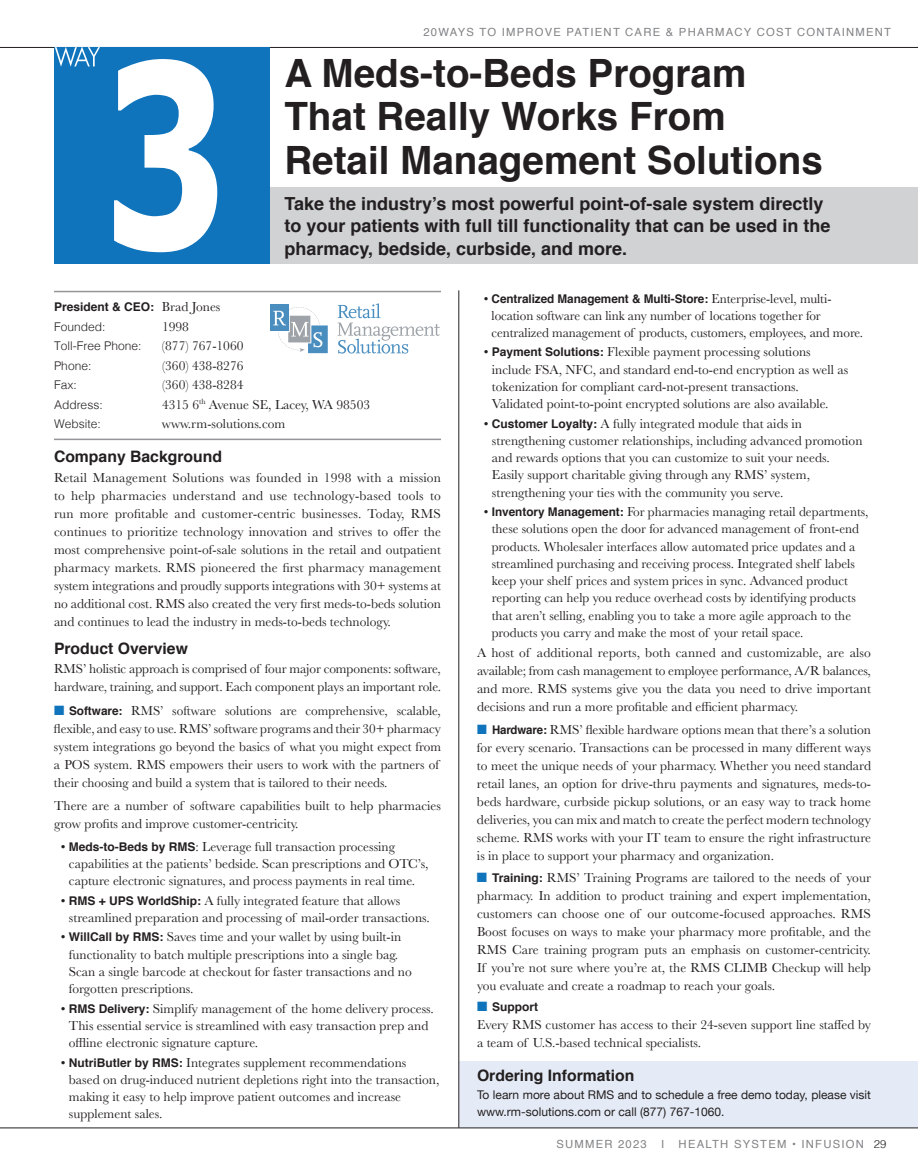
<style>
.page{position:relative;width:918px;height:1175px;background:#fff}
.page>*{position:absolute;margin:0;border:0;box-sizing:border-box;transform-origin:0 0}
.t1{font:700 39px/43.5px "Helvetica";color:#231f20}
.t2{font:700 18px/22.5px "Helvetica";color:#231f20}
.t3{font:700 15.75px "Helvetica";color:#231f20}
.t4{font:13.5px/18px "Baskerville";color:#231f20}
.t5{font:12px/16.5px "Helvetica Neue";color:#231f20}
.t6{font:700 12px/19.5px "Helvetica";letter-spacing:-.005em;color:#231f20}
.t7{font:300 12px "Helvetica";color:#231f20}
.t8{font:11.25px "Helvetica";letter-spacing:.11em;color:#808285}
.s1{font-family:"Baskerville";font-weight:400;font-size:13.5px}
.s2{font-weight:300}
.s3{color:#1074bc}
.s4{font-family:"Helvetica";font-weight:700;font-size:12px}
.s5{font-weight:300;color:#231f20}
</style>
<div class="page">
<hr style="left:0;top:47px;width:918px;height:1px;background:#231f20">
<hr style="left:54px;top:291px;width:387px;height:1px;background:#939598">
<div style="left:459px;top:1061px;width:459px;height:66px;background:#e5ebf6"></div>
<svg style="left:338px;top:303px;width:102px;height:50px"></svg>
<div style="left:270px;top:304px;width:19px;height:27px;background:#4a8ec0"></div>
<svg style="left:273px;top:307px;width:55px;height:46px"></svg>
<div style="left:55px;top:187px;width:863px;height:76px;background:#d1d2d4"></div>
<hr style="left:54px;top:438px;width:387px;height:2px;background:#939598">
<div style="left:54px;top:47px;width:216px;height:216px;background:#1074bc"></div>
<svg style="left:114px;top:59px;width:103px;height:193px"></svg>
<svg style="left:55px;top:47px;width:45px;height:20px"></svg>
<hr style="left:0;top:1127px;width:918px;height:1px;background:#231f20">
<hr style="left:459px;top:290px;width:1px;height:837px;background:#231f20">
<p class="t8" style="left:423px;top:23px;width:469px">20WAYS TO IMPROVE PATIENT CARE &amp; PHARMACY COST CONTAINMENT</p>
<h1 class="t1" style="left:284px;top:51px;width:540px">A Meds-to-Beds Program<br>That Really Works From<br>Retail Management Solutions</h1>
<h2 class="t2" style="left:284px;top:192px;width:548px">Take the industry’s most powerful point-of-sale system directly to your patients with full till functionality that can be used in the pharmacy, bedside, curbside, and more.</h2>
<p class="t6" style="left:54px;top:297px;width:168px">President &amp; CEO: <span class="s1">Brad Jones<br></span><span class="s2">Founded:</span></p>
<p class="t4" style="left:162px;top:317px;width:28px">1998</p>
<p class="t7" style="left:54px;top:335px;width:89px">Toll-Free Phone:</p>
<p class="t4" style="left:162px;top:337px;width:83px">(877) 767-1060</p>
<p class="t7" style="left:54px;top:355px;width:39px">Phone:</p>
<p class="t4" style="left:162px;top:356px;width:83px">(360) 438-8276</p>
<p class="t7" style="left:54px;top:374px;width:24px">Fax:</p>
<p class="t4" style="left:162px;top:376px;width:83px">(360) 438-8284</p>
<p class="t7" style="left:54px;top:394px;width:50px">Address:</p>
<p class="t4" style="left:162px;top:395px;width:210px">4315 6<sup>th</sup> Avenue SE, Lacey, WA 98503</p>
<p class="t7" style="left:54px;top:413px;width:48px">Website:</p>
<p class="t4" style="left:162px;top:415px;width:125px">www.rm-solutions.com</p>
<p class="t3" style="left:54px;top:444px;width:170px">Company Background</p>
<p class="t4" style="left:54px;top:468px;width:389px;text-align:justify">Retail Management Solutions was founded in 1998 with a mission to help pharmacies understand and use technology-based tools to run more profitable and customer-centric businesses. Today, RMS continues to prioritize technology innovation and strives to offer the most comprehensive point-of-sale solutions in the retail and outpatient pharmacy markets. RMS pioneered the first pharmacy management system integrations and proudly supports integrations with 30+ systems at no additional cost. RMS also created the very first meds-to-beds solution and continues to lead the industry in meds-to-beds technology.</p>
<p class="t3" style="left:54px;top:635px;width:135px">Product Overview</p>
<p class="t4" style="left:54px;top:660px;width:389px">RMS’ holistic approach is comprised of four major components: software, hardware, training, and support. Each component plays an important role.</p>
<p class="t4" style="left:54px;top:701px;width:388px"><span class="s3">■</span> <span class="s4">Software:</span> RMS’ software solutions are comprehensive, scalable, flexible, and easy to use. RMS’ software programs and their 30+ pharmacy system integrations go beyond the basics of what you might expect from a POS system. RMS empowers their users to work with the partners of their choosing and build a system that is tailored to their needs.</p>
<p class="t4" style="left:54px;top:797px;width:388px">There are a number of software capabilities built to help pharmacies grow profits and improve customer-centricity.</p>
<p class="t4" style="left:69px;top:838px;width:361px;line-height:17.2px;text-indent:-8px">• <span class="s4">Meds-to-Beds by RMS</span>: Leverage full transaction processing capabilities at the patients’ bedside. Scan prescriptions and OTC’s, capture electronic signatures, and process payments in real time.</p>
<p class="t4" style="left:69px;top:892px;width:362px;line-height:17.2px;text-indent:-8px">• <span class="s4">RMS + UPS WorldShip:</span> A fully integrated feature that allows streamlined preparation and processing of mail-order transactions.</p>
<p class="t4" style="left:69px;top:928px;width:344px;line-height:17.2px;text-indent:-8px">• <span class="s4">WillCall by RMS:</span> Saves time and your wallet by using built-in functionality to batch multiple prescriptions into a single bag.<br>Scan a single barcode at checkout for faster transactions and no forgotten prescriptions.</p>
<p class="t4" style="left:69px;top:999px;width:366px;line-height:17.2px;text-indent:-8px">• <span class="s4">RMS Delivery:</span> Simplify management of the home delivery process.<br>This essential service is streamlined with easy transaction prep and offline electronic signature capture.</p>
<p class="t4" style="left:69px;top:1053px;width:372px;line-height:17.2px;text-indent:-8px">• <span class="s4">NutriButler by RMS:</span> Integrates supplement recommendations based on drug-induced nutrient depletions right into the transaction, making it easy to help improve patient outcomes and increase supplement sales.</p>
<p class="t6" style="left:484px;top:289px;width:349px"><span class="s1">•</span> Centralized Management &amp; Multi-Store: <span class="s1">Enterprise-level, multi-</span></p>
<p class="t4" style="left:492px;top:307px;width:373px;line-height:17.2px">location software can link any number of locations together for centralized management of products, customers, employees, and more.</p>
<p class="t4" style="left:492px;top:343px;width:358px;line-height:17.2px;text-indent:-8px">• <span class="s4">Payment Solutions:</span> Flexible payment processing solutions include FSA, NFC, and standard end-to-end encryption as well as tokenization for compliant card-not-present transactions.<br>Validated point-to-point encrypted solutions are also available.</p>
<p class="t4" style="left:492px;top:415px;width:372px;line-height:17.2px;text-indent:-8px">• <span class="s4">Customer Loyalty:</span> A fully integrated module that aids in strengthening customer relationships, including advanced promotion and rewards options that you can customize to suit your needs.<br>Easily support charitable giving through any RMS’ system, strengthening your ties with the community you serve.</p>
<p class="t4" style="left:492px;top:503px;width:378px;line-height:17.2px;text-indent:-8px">• <span class="s4">Inventory Management:</span> For pharmacies managing retail departments, these solutions open the door for advanced management of front-end products. Wholesaler interfaces allow automated price updates and a streamlined purchasing and receiving process. Integrated shelf labels keep your shelf prices and system prices in sync. Advanced product reporting can help you reduce overhead costs by identifying products that aren’t selling, enabling you to take a more agile approach to the products you carry and make the most of your retail space.</p>
<p class="t4" style="left:477px;top:644px;width:396px;text-align:justify">A host of additional reports, both canned and customizable, are also available; from cash management to employee performance, A/R balances, and more. RMS systems give you the data you need to drive important decisions and run a more profitable and efficient pharmacy.</p>
<p class="t4" style="left:477px;top:721px;width:396px;text-align:justify"><span class="s3">■</span> <span class="s4">Hardware:</span> RMS’ flexible hardware options mean that there’s a solution for every scenario. Transactions can be processed in many different ways to meet the unique needs of your pharmacy. Whether you need standard retail lanes, an option for drive-thru payments and signatures, meds-to&shy;beds hardware, curbside pickup solutions, or an easy way to track home deliveries, you can mix and match to create the perfect modern technology scheme. RMS works with your IT team to ensure the right infrastructure is in place to support your pharmacy and organization.</p>
<p class="t4" style="left:477px;top:868px;width:396px;text-align:justify"><span class="s3">■</span> <span class="s4">Training:</span> RMS’ Training Programs are tailored to the needs of your pharmacy. In addition to product training and expert implementation, customers can choose one of our outcome-focused approaches. RMS Boost focuses on ways to make your pharmacy more profitable, and the RMS Care training program puts an emphasis on customer-centricity.<br>If you’re not sure where you’re at, the RMS CLIMB Checkup will help you evaluate and create a roadmap to reach your goals.</p>
<p class="t6" style="left:477px;top:997px;width:63px"><span class="s3">■</span> Support</p>
<p class="t4" style="left:477px;top:1015px;width:396px">Every RMS customer has access to their 24-seven support line staffed by a team of U.S.-based technical specialists.</p>
<p class="t3" style="left:477px;top:1062px;width:159px">Ordering Information</p>
<p class="t5" style="left:477px;top:1087px;width:396px">To learn more about RMS and to schedule a free demo today, please visit www.rm-solutions.com or call (877) 767-1060.</p>
<p class="t8" style="left:556px;top:1135px;width:92px">SUMMER 2023</p>
<p class="t8" style="left:661px;top:1135px;width:5px">I</p>
<p class="t8" style="left:679px;top:1135px;width:209px">HEALTH SYSTEM • INFUSION <span class="s5">29</span></p>
</div>
